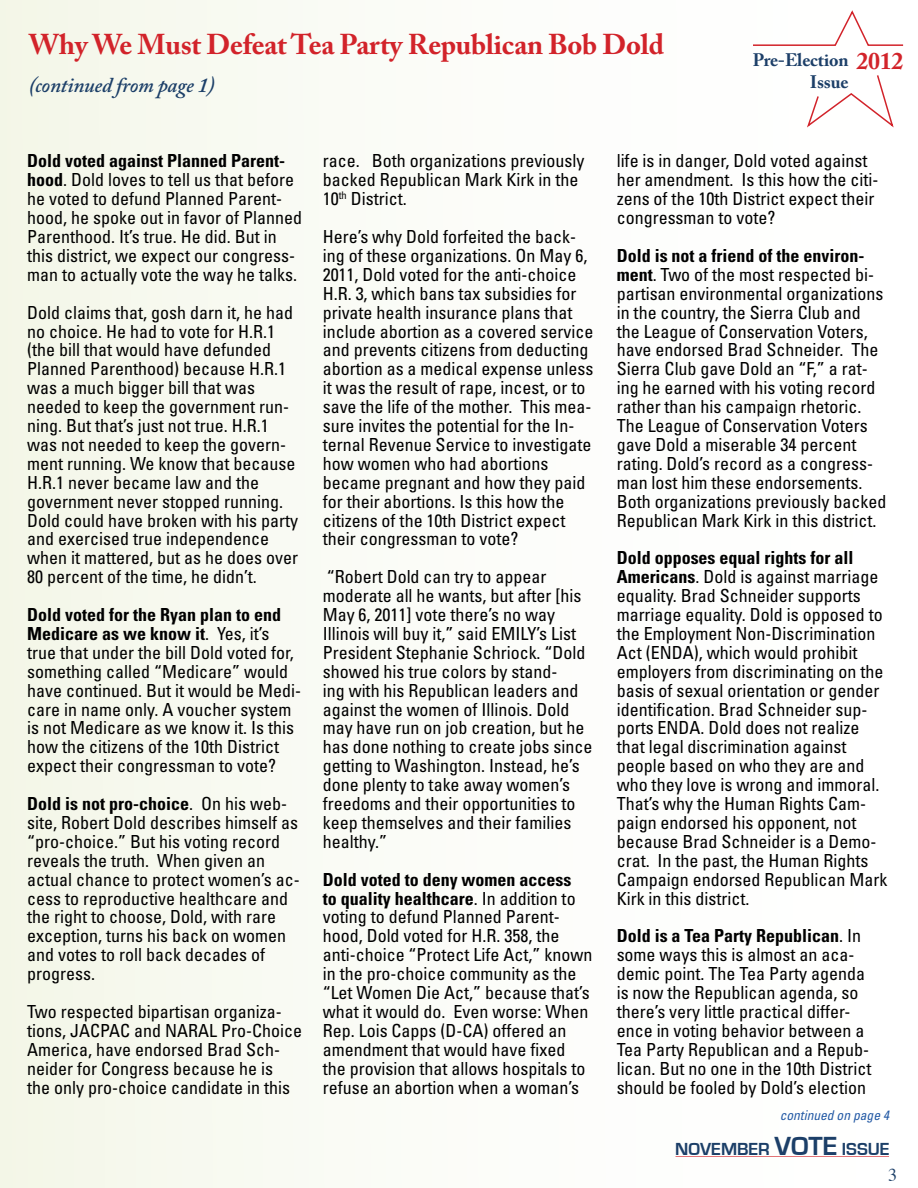
<style>
.page{position:relative;width:918px;height:1188px;background:#fff}
.page>*{position:absolute;margin:0;border:0;box-sizing:border-box;transform-origin:0 0}
.t1{font:700 28.5px "Adobe Caslon Pro";letter-spacing:-.01em;color:#d2232a}
.t2{font:700 23.85px "Adobe Caslon Pro";color:#d2232a}
.t3{font:italic 600 21px "Adobe Caslon Pro";letter-spacing:-.01em;color:#1c3f68}
.t4{font:condensed 18px/18.9px "Univers";color:#000}
.t5{font:700 18px/22.5px "Adobe Caslon Pro";letter-spacing:-.01em;color:#1c3f68;text-align:right}
.t6{font:italic condensed 13.5px "Univers";color:#245aa5}
.s1{font-weight:700}
</style>
<div class="page">
<div style="left:0;top:0;width:918px;height:1188px;background:linear-gradient(to right,#f5f7eb,#fff)"></div>
<hr style="left:675px;top:1156px;width:214px;height:1px;background:#d2232a">
<svg style="left:751px;top:9px;width:154px;height:121px"></svg>
<svg style="left:889px;top:1168px;width:7px;height:13px"></svg>
<svg style="left:676px;top:1143px;width:35px;height:12px"></svg>
<svg style="left:722px;top:1143px;width:26px;height:12px"></svg>
<svg style="left:759px;top:1137px;width:64px;height:19px"></svg>
<svg style="left:837px;top:1143px;width:42px;height:13px"></svg>
<h1 class="t1" style="left:29px;top:27px;width:637px">Why We Must Defeat Tea Party Republican Bob Dold</h1>
<p class="t3" style="left:29px;top:72px;width:188px">(continued from page 1)</p>
<p class="t5" style="left:753px;top:48px;width:97px">Pre-Election<br>Issue</p>
<h2 class="t2" style="left:856px;top:47px;width:49px">2012</h2>
<p class="t4" style="left:27px;top:151px;width:276px"><span class="s1">Dold voted against Planned Parent&shy;hood</span>. Dold loves to tell us that before he voted to defund Planned Parent&shy;hood, he spoke out in favor of Planned Parenthood. It’s true. He did. But in this district, we expect our congress&shy;man to actually vote the way he talks.</p>
<p class="t4" style="left:27px;top:302px;width:272px">Dold claims that, gosh darn it, he had no choice. He had to vote for H.R.1 (the bill that would have defunded Planned Parenthood) because H.R.1 was a much bigger bill that was needed to keep the government run&shy;ning. But that’s just not true. H.R.1 was not needed to keep the govern&shy;ment running. We know that because H.R.1 never became law and the government never stopped running.<br>Dold could have broken with his party and exercised true independence when it mattered, but as he does over 80 percent of the time, he didn’t.</p>
<p class="t4" style="left:27px;top:605px;width:275px"><span class="s1">Dold voted for the Ryan plan to end Medicare as we know it</span>. Yes, it’s true that under the bill Dold voted for, something called “Medicare” would have continued. But it would be Medi&shy;care in name only. A voucher system is not Medicare as we know it. Is this how the citizens of the 10th District expect their congressman to vote?</p>
<p class="t4" style="left:27px;top:794px;width:274px"><span class="s1">Dold is not pro-choice</span>. On his web&shy;site, Robert Dold describes himself as “pro-choice.” But his voting record reveals the truth. When given an actual chance to protect women’s ac&shy;cess to reproductive healthcare and the right to choose, Dold, with rare exception, turns his back on women and votes to roll back decades of progress.</p>
<p class="t4" style="left:27px;top:1002px;width:277px">Two respected bipartisan organiza&shy;tions, JACPAC and NARAL Pro-Choice America, have endorsed Brad Sch&shy;neider for Congress because he is<br>the only pro-choice candidate in this</p>
<p class="t4" style="left:323px;top:151px;width:263px">race. Both organizations previously backed Republican Mark Kirk in the<br>10<sup>th</sup> District.</p>
<p class="t4" style="left:323px;top:227px;width:272px">Here’s why Dold forfeited the back&shy;ing of these organizations. On May 6, 2011, Dold voted for the anti-choice H.R. 3, which bans tax subsidies for private health insurance plans that include abortion as a covered service and prevents citizens from deducting abortion as a medical expense unless it was the result of rape, incest, or to save the life of the mother. This mea&shy;sure invites the potential for the In&shy;ternal Revenue Service to investigate how women who had abortions became pregnant and how they paid for their abortions. Is this how the citizens of the 10th District expect their congressman to vote?</p>
<p class="t4" style="left:323px;top:567px;width:271px">“Robert Dold can try to appear moderate all he wants, but after [his May 6, 2011] vote there’s no way Illinois will buy it,” said EMILY’s List President Stephanie Schriock. “Dold showed his true colors by stand-<br>ing with his Republican leaders and against the women of Illinois. Dold may have run on job creation, but he has done nothing to create jobs since getting to Washington. Instead, he’s done plenty to take away women’s freedoms and their opportunities to keep themselves and their families healthy.”</p>
<p class="t4" style="left:323px;top:869px;width:271px"><span class="s1">Dold voted to deny women access<br>to quality healthcare</span>. In addition to voting to defund Planned Parent&shy;hood, Dold voted for H.R. 358, the anti-choice “Protect Life Act,” known in the pro-choice community as the “Let Women Die Act,” because that’s what it would do. Even worse: When Rep. Lois Capps (D-CA) offered an amendment that would have fixed the provision that allows hospitals to refuse an abortion when a woman’s</p>
<p class="t4" style="left:617px;top:151px;width:263px">life is in danger, Dold voted against her amendment. Is this how the citi&shy;zens of the 10th District expect their congressman to vote?</p>
<p class="t4" style="left:617px;top:246px;width:271px"><span class="s1">Dold is not a friend of the environ&shy;ment</span>. Two of the most respected bi&shy;partisan environmental organizations in the country, the Sierra Club and the League of Conservation Voters, have endorsed Brad Schneider. The Sierra Club gave Dold an “F,” a rat&shy;ing he earned with his voting record rather than his campaign rhetoric.<br>The League of Conservation Voters gave Dold a miserable 34 percent rating. Dold’s record as a congress&shy;man lost him these endorsements.<br>Both organizations previously backed Republican Mark Kirk in this district.</p>
<p class="t4" style="left:617px;top:548px;width:272px"><span class="s1">Dold opposes equal rights for all Americans</span>. Dold is against marriage equality. Brad Schneider supports marriage equality. Dold is opposed to the Employment Non-Discrimination Act (ENDA), which would prohibit employers from discriminating on the basis of sexual orientation or gender identification. Brad Schneider sup&shy;ports ENDA. Dold does not realize that legal discrimination against people based on who they are and who they love is wrong and immoral.<br>That’s why the Human Rights Cam&shy;paign endorsed his opponent, not because Brad Schneider is a Demo&shy;crat. In the past, the Human Rights Campaign endorsed Republican Mark Kirk in this district.</p>
<p class="t4" style="left:617px;top:926px;width:256px"><span class="s1">Dold is a Tea Party Republican</span>. In some ways this is almost an aca&shy;demic point. The Tea Party agenda is now the Republican agenda, so there’s very little practical differ&shy;ence in voting behavior between a Tea Party Republican and a Repub&shy;lican. But no one in the 10th District should be fooled by Dold’s election</p>
<p class="t6" style="left:780px;top:1107px;width:111px">continued on page 4</p>
</div>
